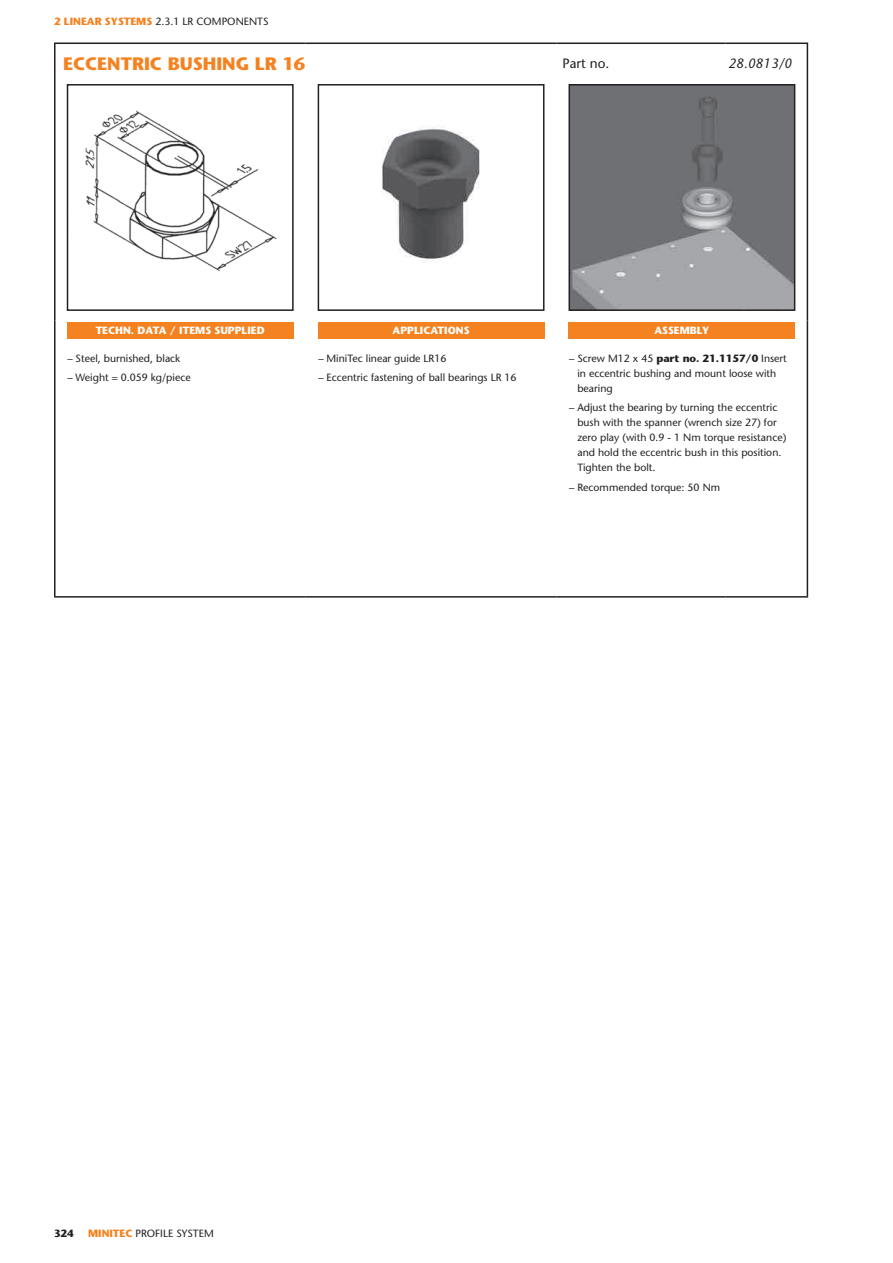
<style>
.page{position:relative;width:893px;height:1263px;background:#fff}
.page>*{position:absolute;margin:0;border:0;box-sizing:border-box;transform-origin:0 0}
.t1{font:700 18px "Stone Sans";color:#f58220}
.t2{font:italic 13.5px "Stone Sans";color:#231f20}
.t3{font:13.5px "Stone Sans";color:#231f20}
.t4{font:10.5px/15px "Stone Sans";color:#231f20}
.t5{font:700 10.5px "Stone Sans";color:#fff}
.t6{font:700 10.5px "Stone Sans";color:#231f20}
.s1{font-weight:700;color:#f58220}
.s2{font-weight:700}
</style>
<div class="page">
<hr style="left:54px;top:43px;width:252px;height:1px;background:#231f20">
<hr style="left:54px;top:44px;width:2px;height:34px;background:#231f20">
<hr style="left:306px;top:43px;width:250px;height:1px;background:#231f20">
<hr style="left:54px;top:78px;width:2px;height:242px;background:#231f20">
<hr style="left:807px;top:78px;width:1px;height:242px;background:#231f20">
<hr style="left:54px;top:320px;width:2px;height:276px;background:#231f20">
<hr style="left:807px;top:320px;width:1px;height:276px;background:#231f20">
<hr style="left:54px;top:596px;width:252px;height:2px;background:#231f20">
<hr style="left:306px;top:596px;width:250px;height:2px;background:#231f20">
<hr style="left:556px;top:596px;width:170px;height:2px;background:#231f20">
<hr style="left:726px;top:596px;width:82px;height:2px;background:#231f20">
<hr style="left:556px;top:43px;width:170px;height:1px;background:#231f20">
<hr style="left:726px;top:43px;width:82px;height:1px;background:#231f20">
<hr style="left:807px;top:44px;width:1px;height:34px;background:#231f20">
<img style="left:85px;top:110px;width:192px;height:162px">
<div style="left:67px;top:84px;width:227px;height:227px;border:2px solid #231f20"></div>
<img style="left:382px;top:126px;width:98px;height:133px">
<div style="left:318px;top:84px;width:226px;height:227px;border:2px solid #231f20"></div>
<img style="left:571px;top:87px;width:221px;height:221px">
<div style="left:568px;top:84px;width:227px;height:227px;border:2px solid #231f20"></div>
<div style="left:67px;top:322px;width:226px;height:17px;background:#f58220"></div>
<div style="left:318px;top:322px;width:226px;height:17px;background:#f58220"></div>
<div style="left:569px;top:322px;width:226px;height:17px;background:#f58220"></div>
<p class="t4" style="left:54px;top:14px;width:216px"><span class="s1">2 LINEAR SYSTEMS</span> 2.3.1 LR COMPONENTS</p>
<h1 class="t1" style="left:63px;top:52px;width:243px">ECCENTRIC BUSHING LR 16</h1>
<p class="t3" style="left:562px;top:56px;width:48px">Part no.</p>
<p class="t2" style="left:728px;top:56px;width:65px">28.0813/0</p>
<p class="t5" style="left:96px;top:324px;width:170px">TECHN. DATA / ITEMS SUPPLIED</p>
<p class="t4" style="left:67px;top:349px;width:125px;line-height:19.2px">− Steel, burnished, black<br>− Weight = 0.059 kg/piece</p>
<p class="t5" style="left:393px;top:324px;width:78px">APPLICATIONS</p>
<p class="t4" style="left:318px;top:349px;width:200px;line-height:19.2px">− MiniTec linear guide LR16<br>− Eccentric fastening of ball bearings LR 16</p>
<p class="t5" style="left:654px;top:324px;width:57px">ASSEMBLY</p>
<p class="t4" style="left:577px;top:351px;width:211px;text-indent:-9px">− Screw M12 x 45 <span class="s2">part no. 21.1157/0</span> Insert in eccentric bushing and mount loose with bearing</p>
<p class="t4" style="left:577px;top:400px;width:210px;text-indent:-9px">− Adjust the bearing by turning the eccentric bush with the spanner (wrench size 27) for zero play (with 0.9 - 1 Nm torque resistance) and hold the eccentric bush in this position.<br>Tighten the bolt.</p>
<p class="t4" style="left:569px;top:479px;width:153px">− Recommended torque: 50 Nm</p>
<p class="t6" style="left:54px;top:1227px;width:21px">324</p>
<p class="t4" style="left:88px;top:1226px;width:127px"><span class="s1">MINITEC</span> PROFILE SYSTEM</p>
</div>
